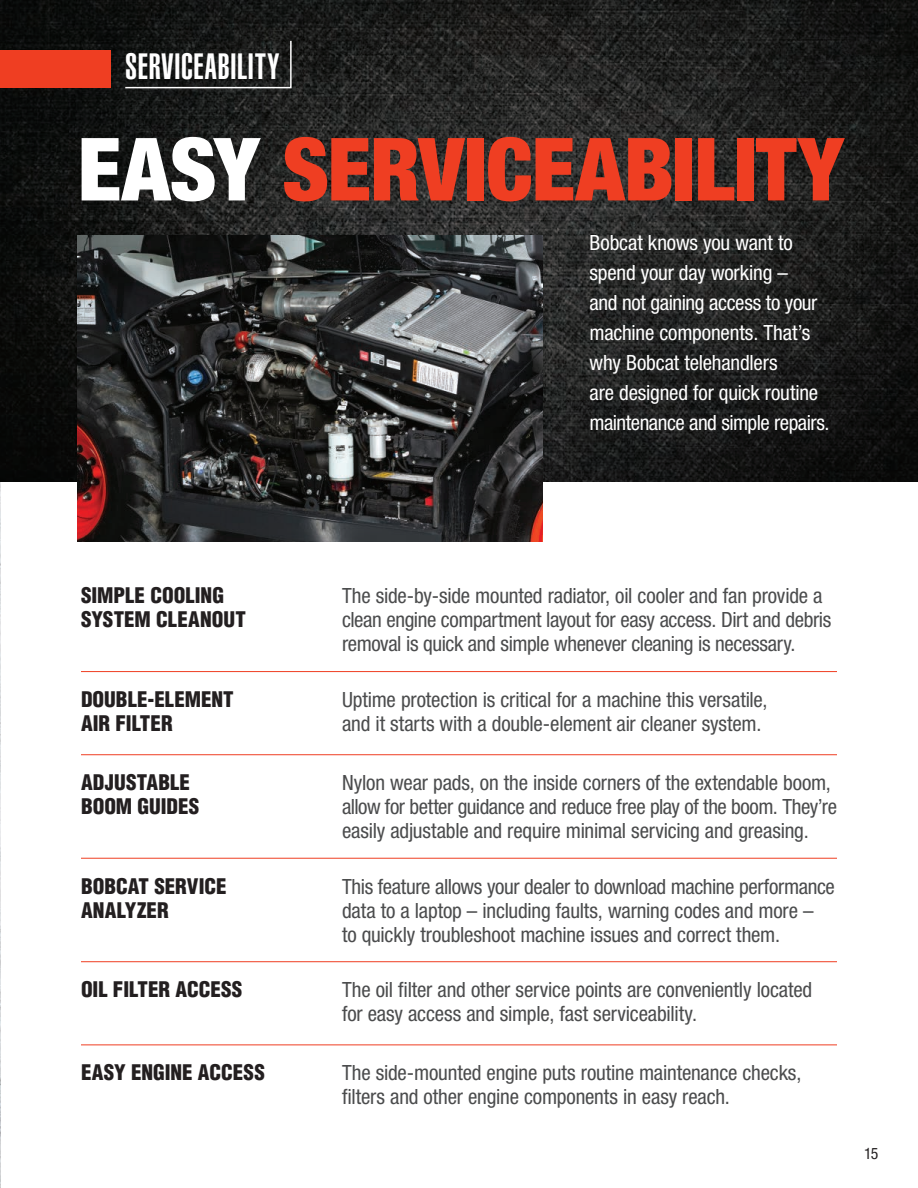
<style>
.page{position:relative;width:918px;height:1188px;background:#fff}
.page>*{position:absolute;margin:0;border:0;box-sizing:border-box;transform-origin:0 0}
.t1{font:900 condensed 87.3px "Helvetica Neue";letter-spacing:-.01em;color:#ef3e22}
.t2{font:900 extra-condensed 36px "Helvetica";letter-spacing:.025em;color:#fff}
.t3{font:condensed 21px/24px "Helvetica Neue LT Std";letter-spacing:-.01em;color:#4b4c4d}
.t4{font:condensed 21px/30px "Helvetica Neue LT Std";letter-spacing:-.01em;color:#fff}
.t5{font:900 condensed 21px/24px "Helvetica LT Pro";color:#231f20}
.t6{font:condensed 15.75px "Helvetica Neue LT Std";color:#231f20}
.s1{color:#fff}
</style>
<div class="page">
<img style="left:0;top:0;width:1px;height:1188px">
<img style="left:1px;top:0;width:917px;height:482px">
<svg style="left:124px;top:39px;width:168px;height:50px;background:#202221"></svg>
<div style="left:0;top:50px;width:111px;height:38px;background:#ef3e22"></div>
<hr style="left:81px;top:671px;width:261px;height:1px;background:#ef3e22">
<hr style="left:342px;top:671px;width:495px;height:1px;background:#ef3e22">
<hr style="left:81px;top:754px;width:261px;height:1px;background:#ef3e22">
<hr style="left:342px;top:754px;width:495px;height:1px;background:#ef3e22">
<hr style="left:81px;top:858px;width:261px;height:1px;background:#ef3e22">
<hr style="left:342px;top:858px;width:495px;height:1px;background:#ef3e22">
<hr style="left:81px;top:961px;width:261px;height:1px;background:#ef3e22">
<hr style="left:342px;top:961px;width:495px;height:1px;background:#ef3e22">
<hr style="left:81px;top:1045px;width:261px;height:1px;background:#ef3e22">
<hr style="left:342px;top:1045px;width:495px;height:1px;background:#ef3e22">
<img style="left:78px;top:235px;width:464px;height:307px">
<h2 class="t2" style="left:125px;top:46px;width:156px">SERVICEABILITY</h2>
<h1 class="t1" style="left:78px;top:98px;width:767px"><span class="s1">EASY</span> SERVICEABILITY</h1>
<p class="t4" style="left:590px;top:228px;width:242px">Bobcat knows you want to spend your day working –<br>and not gaining access to your machine components. That’s why Bobcat telehandlers<br>are designed for quick routine maintenance and simple repairs.</p>
<p class="t5" style="left:81px;top:584px;width:166px">SIMPLE COOLING<br>SYSTEM CLEANOUT</p>
<p class="t3" style="left:342px;top:584px;width:491px">The side-by-side mounted radiator, oil cooler and fan provide a clean engine compartment layout for easy access. Dirt and debris removal is quick and simple whenever cleaning is necessary.</p>
<p class="t5" style="left:81px;top:687px;width:154px">DOUBLE-ELEMENT<br>AIR FILTER</p>
<p class="t3" style="left:342px;top:687px;width:427px">Uptime protection is critical for a machine this versatile, and it starts with a double-element air cleaner system.</p>
<p class="t5" style="left:81px;top:770px;width:120px">ADJUSTABLE<br>BOOM GUIDES</p>
<p class="t3" style="left:342px;top:770px;width:497px">Nylon wear pads, on the inside corners of the extendable boom, allow for better guidance and reduce free play of the boom. They’re easily adjustable and require minimal servicing and greasing.</p>
<p class="t5" style="left:81px;top:874px;width:147px">BOBCAT SERVICE<br>ANALYZER</p>
<p class="t3" style="left:342px;top:874px;width:494px">This feature allows your dealer to download machine performance data to a laptop – including faults, warning codes and more –<br>to quickly troubleshoot machine issues and correct them.</p>
<p class="t5" style="left:81px;top:977px;width:163px">OIL FILTER ACCESS</p>
<p class="t3" style="left:342px;top:977px;width:472px">The oil filter and other service points are conveniently located for easy access and simple, fast serviceability.</p>
<p class="t5" style="left:81px;top:1061px;width:185px">EASY ENGINE ACCESS</p>
<p class="t3" style="left:342px;top:1061px;width:461px">The side-mounted engine puts routine maintenance checks, filters and other engine components in easy reach.</p>
<p class="t6" style="left:864px;top:1144px;width:16px">15</p>
</div>
